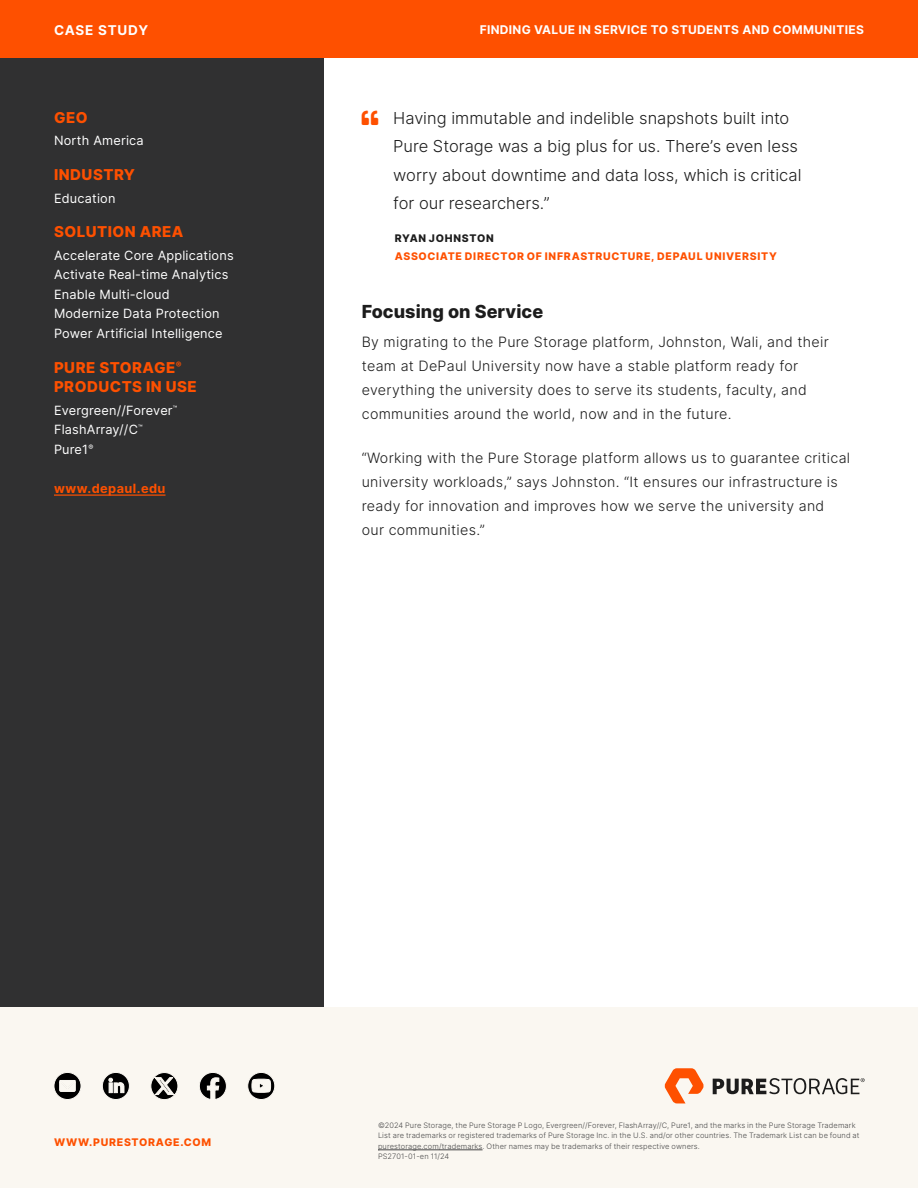
<style>
.page{position:relative;width:918px;height:1188px;background:#fff}
.page>*{position:absolute;margin:0;border:0;box-sizing:border-box;transform-origin:0 0}
.p_header-1{font:800 18px "Inter";letter-spacing:.005em;color:#1c1c1c}
.t1{font:300 16.5px/28.5px "Inter";color:#1c1c1c}
.p_sidebar-header-last-page{font:800 15px/19.5px "Inter";letter-spacing:.03em;color:#fe5000}
.p_body_spreadout{font:300 14.25px/24px "Inter";letter-spacing:.02em;color:#1c1c1c}
.t2{font:700 13.5px "Inter";letter-spacing:.06em;color:#fff}
.p_sidebar-body-last-page{font:12.75px "Inter";letter-spacing:.015em;color:#fff}
.p_sidebar-body-last-page-2{font:700 12.75px "Inter";letter-spacing:.035em;color:#fe5000}
.t3{font:700 12px "Inter";letter-spacing:.025em;color:#fff}
.p_quote_attribute{font:800 10.5px "Inter";letter-spacing:.07em;color:#fe5000}
.p_quote_attribute-2{font:800 10.5px "Inter";letter-spacing:.065em;color:#1c1c1c}
.p_legal-body{font:300 7.5px/10.5px "Inter";letter-spacing:.015em;color:#474747}
</style>
<div class="page">
<div style="left:0;top:52px;width:324px;height:961px;background:#303031"></div>
<div style="left:0;top:1008px;width:918px;height:180px;background:#faf7f1"></div>
<div style="left:0;top:0;width:918px;height:57px;background:#fe5000"></div>
<svg style="left:151px;top:1072px;width:27px;height:28px"></svg>
<svg style="left:54px;top:1072px;width:27px;height:28px"></svg>
<svg style="left:248px;top:1072px;width:27px;height:28px"></svg>
<svg style="left:102px;top:1072px;width:27px;height:28px"></svg>
<svg style="left:199px;top:1072px;width:27px;height:28px"></svg>
<svg style="left:665px;top:1068px;width:39px;height:35px"></svg>
<svg style="left:713px;top:1078px;width:152px;height:16px"></svg>
<hr style="left:54px;top:494px;width:112px;height:2px;background:#fe5000">
<hr style="left:378px;top:1150px;width:105px;height:1px;background:#474747">
<p class="t2" style="left:54px;top:20px;width:96px">CASE STUDY</p>
<p class="p_sidebar-header-last-page" style="left:54px;top:107px;width:35px">GEO</p>
<p class="p_sidebar-body-last-page" style="left:54px;top:131px;width:91px">North America</p>
<p class="p_sidebar-header-last-page" style="left:54px;top:164px;width:83px">INDUSTRY</p>
<p class="p_sidebar-body-last-page" style="left:54px;top:189px;width:63px">Education</p>
<p class="p_sidebar-header-last-page" style="left:54px;top:222px;width:131px">SOLUTION AREA</p>
<p class="p_sidebar-body-last-page" style="left:54px;top:246px;width:181px">Accelerate Core Applications</p>
<p class="p_sidebar-body-last-page" style="left:54px;top:266px;width:176px">Activate Real-time Analytics</p>
<p class="p_sidebar-body-last-page" style="left:54px;top:285px;width:117px">Enable Multi-cloud</p>
<p class="p_sidebar-body-last-page" style="left:54px;top:305px;width:167px">Modernize Data Protection</p>
<p class="p_sidebar-body-last-page" style="left:54px;top:324px;width:170px">Power Artificial Intelligence</p>
<p class="p_sidebar-header-last-page" style="left:54px;top:357px;width:144px">PURE STORAGE<sup>®<br></sup>PRODUCTS IN USE</p>
<p class="p_sidebar-body-last-page" style="left:54px;top:401px;width:125px">Evergreen//Forever<sup>™</sup></p>
<p class="p_sidebar-body-last-page" style="left:54px;top:420px;width:90px">FlashArray//C<sup>™</sup></p>
<p class="p_sidebar-body-last-page" style="left:54px;top:440px;width:41px">Pure1<sup>®</sup></p>
<p class="p_sidebar-body-last-page-2" style="left:54px;top:479px;width:113px">www.depaul.edu</p>
<p class="t3" style="left:480px;top:21px;width:386px">FINDING VALUE IN SERVICE TO STUDENTS AND COMMUNITIES</p>
<p class="t1" style="left:393px;top:104px;width:410px">Having immutable and indelible snapshots built into Pure Storage was a big plus for us. There’s even less worry about downtime and data loss, which is critical for our researchers.”</p>
<p class="p_quote_attribute-2" style="left:395px;top:230px;width:100px">RYAN JOHNSTON</p>
<p class="p_quote_attribute" style="left:395px;top:249px;width:384px">ASSOCIATE DIRECTOR OF INFRASTRUCTURE, DEPAUL UNIVERSITY</p>
<p class="p_header-1" style="left:362px;top:299px;width:183px">Focusing on Service</p>
<p class="p_body_spreadout" style="left:362px;top:329px;width:468px">By migrating to the Pure Storage platform, Johnston, Wali, and their team at DePaul University now have a stable platform ready for everything the university does to serve its students, faculty, and communities around the world, now and in the future.</p>
<p class="p_body_spreadout" style="left:362px;top:445px;width:490px">“Working with the Pure Storage platform allows us to guarantee critical university workloads,” says Johnston. “It ensures our infrastructure is ready for innovation and improves how we serve the university and<br>our communities.”</p>
<p class="p_quote_attribute" style="left:54px;top:1135px;width:159px">WWW.PURESTORAGE.COM</p>
<p class="p_legal-body" style="left:378px;top:1120px;width:483px">©2024 Pure Storage, the Pure Storage P Logo, Evergreen//Forever, FlashArray//C, Pure1, and the marks in the Pure Storage Trademark List are trademarks or registered trademarks of Pure Storage Inc. in the U.S. and/or other countries. The Trademark List can be found at purestorage.com/trademarks. Other names may be trademarks of their respective owners.<br>PS2701-01-en 11/24</p>
</div>
